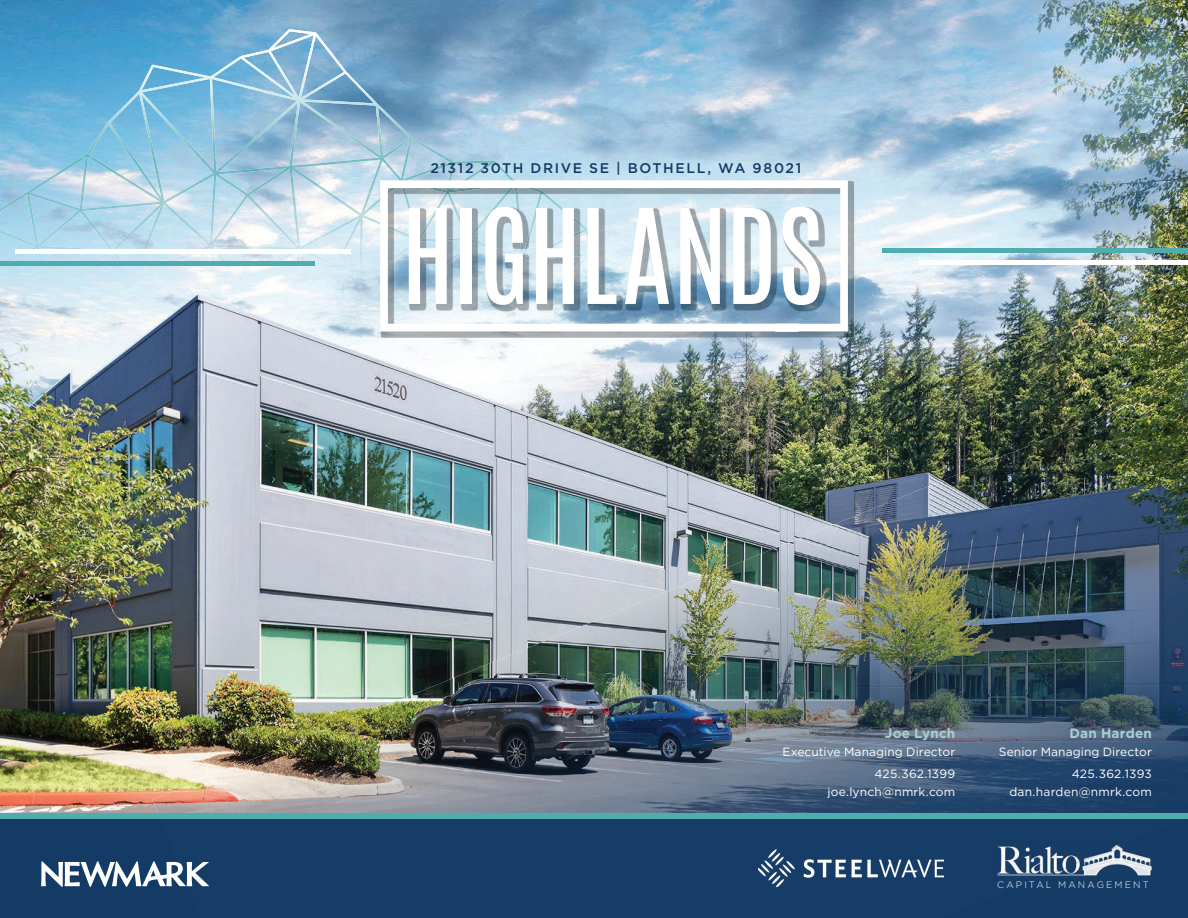
<style>
.page{position:relative;width:1188px;height:918px;background:#fff}
.page>*{position:absolute;margin:0;border:0;box-sizing:border-box;transform-origin:0 0}
.t1{font:500 13.95px "Gotham";letter-spacing:.11em;color:#143b66}
.t2{font:700 13.5px "Gotham";letter-spacing:.015em;color:#a8cfd2}
.t3{font:12px/22.5px "Gotham";letter-spacing:.01em;color:#fff;text-align:right}
.t4{font:300 9.3px "Gotham";letter-spacing:.23em;color:#fff}
</style>
<div class="page">
<div style="left:0;top:813px;width:1188px;height:105px;background:#143b66"></div>
<img style="left:0;top:0;width:1188px;height:813px">
<img style="left:1033px;top:381px;width:155px;height:432px">
<img style="left:929px;top:444px;width:104px;height:369px">
<img style="left:825px;top:486px;width:105px;height:327px">
<img style="left:670px;top:527px;width:156px;height:286px">
<img style="left:566px;top:590px;width:105px;height:223px">
<img style="left:463px;top:632px;width:104px;height:181px">
<img style="left:307px;top:674px;width:156px;height:139px">
<img style="left:204px;top:737px;width:104px;height:76px">
<img style="left:152px;top:779px;width:52px;height:34px">
<img style="left:0;top:79px;width:515px;height:190px">
<div style="left:883px;top:248px;width:305px;height:5px;background:#4facaf"></div>
<hr style="left:920px;top:260px;width:268px;height:4px;background:#fff">
<div style="left:0;top:261px;width:314px;height:5px;background:#4facaf"></div>
<div style="left:16px;top:249px;width:335px;height:5px;background:#fff"></div>
<img style="left:380px;top:181px;width:474px;height:157px">
<svg style="left:380px;top:180px;width:468px;height:151px"></svg>
<svg style="left:409px;top:208px;width:38px;height:96px"></svg>
<div style="left:461px;top:208px;width:11px;height:96px;background:#fff"></div>
<svg style="left:485px;top:207px;width:38px;height:98px"></svg>
<svg style="left:536px;top:208px;width:38px;height:96px"></svg>
<svg style="left:587px;top:208px;width:29px;height:96px"></svg>
<svg style="left:625px;top:208px;width:44px;height:96px"></svg>
<svg style="left:680px;top:208px;width:40px;height:96px"></svg>
<svg style="left:733px;top:208px;width:38px;height:96px"></svg>
<svg style="left:782px;top:207px;width:38px;height:98px"></svg>
<img style="left:81px;top:29px;width:366px;height:129px">
<img style="left:1130px;top:853px;width:22px;height:23px">
<img style="left:997px;top:845px;width:133px;height:31px">
<img style="left:758px;top:850px;width:186px;height:37px">
<div style="left:0;top:813px;width:1188px;height:6px;background:#4facaf"></div>
<svg style="left:41px;top:861px;width:168px;height:26px"></svg>
<p class="t1" style="left:430px;top:159px;width:372px">21312 30TH DRIVE SE | BOTHELL, WA 98021</p>
<p class="t2" style="left:885px;top:724px;width:72px">Joe Lynch</p>
<p class="t3" style="left:782px;top:740px;width:174px">Executive Managing Director<br>425.362.1399</p>
<p class="t3" style="left:828px;top:780px;width:129px">joe.lynch@nmrk.com</p>
<p class="t2" style="left:1070px;top:724px;width:84px">Dan Harden</p>
<p class="t3" style="left:999px;top:740px;width:155px">Senior Managing Director<br>425.362.1393</p>
<p class="t3" style="left:1009px;top:780px;width:144px">dan.harden@nmrk.com</p>
<p class="t4" style="left:997px;top:879px;width:153px">CAPITAL MANAGEMENT</p>
</div>
